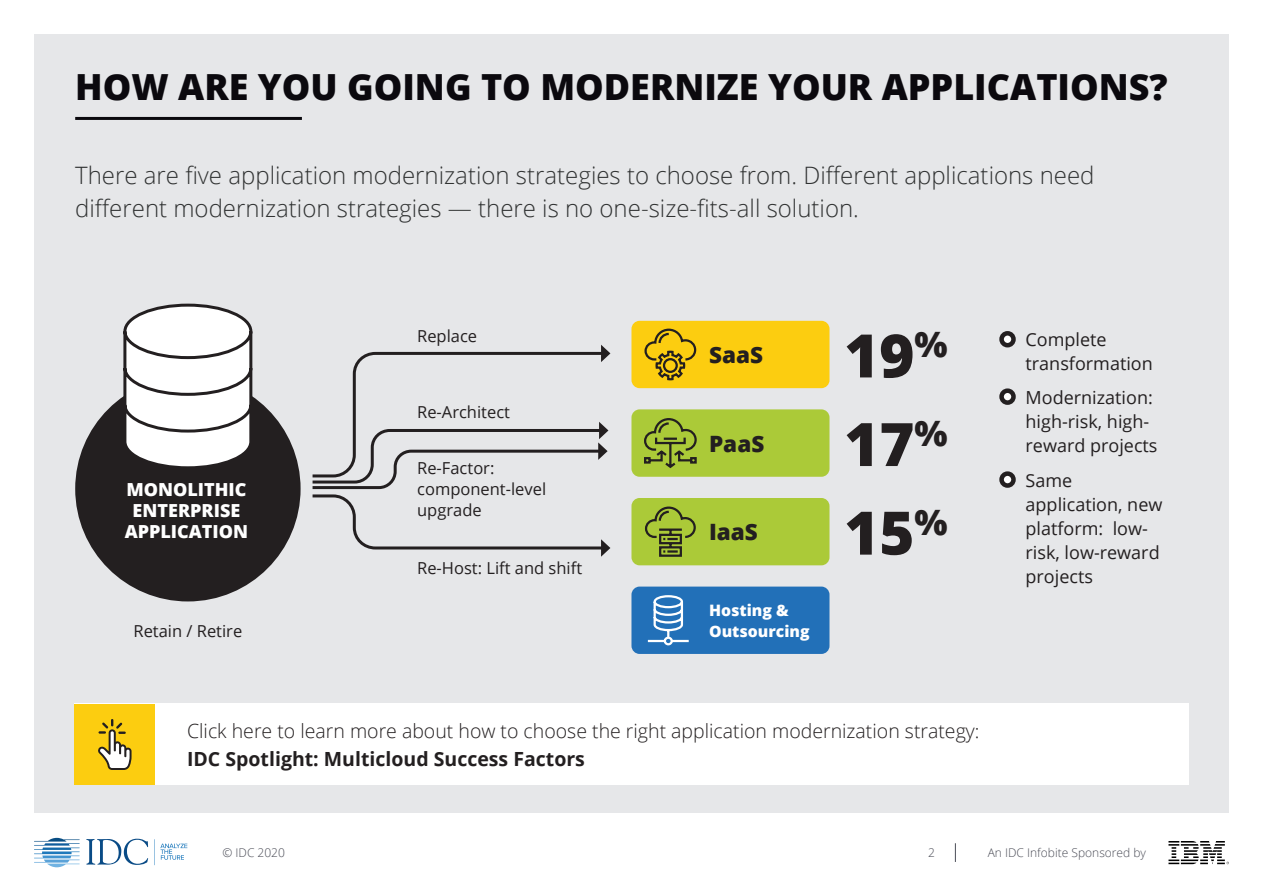
<style>
.page{position:relative;width:1263px;height:893px;background:#fff}
.page>*{position:absolute;margin:0;border:0;box-sizing:border-box;transform-origin:0 0}
.t1{font:800 60px "Open Sans";color:#231f20}
.t2{font:800 36px "Open Sans";color:#0b090e}
.t3{font:300 24px/33px "Open Sans";color:#303232}
.t4{font:800 22.5px "Open Sans";color:#231f20}
.t5{font:300 19.5px "Open Sans";color:#231f20}
.t6{font:700 19.5px "Open Sans";color:#231f20}
.t7{font:18px/24px "Open Sans";color:#231f20}
.t8{font:800 18px/21px "Open Sans";color:#fff;text-align:center}
.t9{font:16.5px/21px "Open Sans";color:#231f20}
.t10{font:800 15.75px "Open Sans";color:#fff}
.t11{font:300 12px "Open Sans";color:#4b4d57}
</style>
<div class="page">
<svg style="left:86px;top:839px;width:62px;height:26px"></svg>
<svg style="left:34px;top:838px;width:46px;height:29px"></svg>
<svg style="left:154px;top:839px;width:33px;height:26px"></svg>
<svg style="left:955px;top:843px;width:1px;height:19px"></svg>
<svg style="left:1168px;top:841px;width:61px;height:23px"></svg>
<div style="left:34px;top:34px;width:1195px;height:779px;background:#e6e7e9"></div>
<div style="left:74px;top:704px;width:1114px;height:81px;background:#fff"></div>
<div style="left:631px;top:321px;width:198px;height:67px;background:#fccd10;border-radius:8px"></div>
<div style="left:631px;top:409px;width:198px;height:68px;background:#abca38;border-radius:8px"></div>
<div style="left:631px;top:498px;width:198px;height:67px;background:#abca38;border-radius:8px"></div>
<div style="left:631px;top:587px;width:198px;height:67px;background:#2270b8;border-radius:8px"></div>
<div style="left:75px;top:376px;width:226px;height:225px;background:#231f20;border-radius:50%"></div>
<hr style="left:75px;top:117px;width:227px;height:3px;background:#0b090e">
<svg style="left:644px;top:328px;width:53px;height:53px"></svg>
<svg style="left:644px;top:418px;width:53px;height:51px"></svg>
<svg style="left:645px;top:506px;width:51px;height:51px"></svg>
<svg style="left:312px;top:345px;width:298px;height:212px"></svg>
<svg style="left:122px;top:303px;width:132px;height:164px;background:#dadada"></svg>
<svg style="left:647px;top:595px;width:42px;height:51px"></svg>
<svg style="left:1001px;top:333px;width:12px;height:12px"></svg>
<div style="left:999px;top:331px;width:17px;height:16px;border:4px solid #231f20;border-radius:50%"></div>
<svg style="left:1001px;top:391px;width:12px;height:12px"></svg>
<div style="left:999px;top:388px;width:17px;height:17px;border:4px solid #231f20;border-radius:50%"></div>
<svg style="left:1001px;top:474px;width:12px;height:11px"></svg>
<div style="left:999px;top:471px;width:17px;height:17px;border:4px solid #231f20;border-radius:50%"></div>
<div style="left:74px;top:704px;width:81px;height:81px;background:#fccd10"></div>
<svg style="left:98px;top:719px;width:34px;height:51px"></svg>
<p class="t2" style="left:75px;top:59px;width:1094px">HOW ARE YOU GOING TO MODERNIZE YOUR APPLICATIONS?</p>
<p class="t3" style="left:75px;top:158px;width:1021px">There are five application modernization strategies to choose from. Different applications need different modernization strategies — there is no one-size-fits-all solution.</p>
<p class="t8" style="left:125px;top:478px;width:125px">MONOLITHIC<br>ENTERPRISE<br>APPLICATION</p>
<p class="t9" style="left:417px;top:325px;width:62px">Replace</p>
<p class="t9" style="left:417px;top:402px;width:94px">Re-Architect</p>
<p class="t9" style="left:417px;top:457px;width:79px">Re-Factor:</p>
<p class="t9" style="left:417px;top:478px;width:131px">component-level upgrade</p>
<p class="t9" style="left:417px;top:557px;width:167px">Re-Host: Lift and shift</p>
<p class="t4" style="left:709px;top:338px;width:55px">SaaS</p>
<p class="t4" style="left:709px;top:426px;width:57px">PaaS</p>
<p class="t4" style="left:709px;top:515px;width:50px">IaaS</p>
<p class="t10" style="left:709px;top:598px;width:81px">Hosting &amp;</p>
<p class="t9" style="left:133px;top:620px;width:110px">Retain / Retire</p>
<p class="t10" style="left:709px;top:619px;width:102px">Outsourcing</p>
<p class="t1" style="left:844px;top:310px;width:105px">19<sup>%</sup></p>
<p class="t1" style="left:844px;top:399px;width:105px">17<sup>%</sup></p>
<p class="t1" style="left:844px;top:487px;width:105px">15<sup>%</sup></p>
<p class="t7" style="left:1025px;top:327px;width:129px;text-indent:-21px">• Complete transformation</p>
<p class="t7" style="left:1025px;top:385px;width:133px;text-indent:-21px">• Modernization: high-risk, high&shy;reward projects</p>
<p class="t7" style="left:1025px;top:468px;width:138px;text-indent:-21px">• Same application, new platform: low&shy;risk, low-reward projects</p>
<p class="t5" style="left:187px;top:717px;width:794px">Click here to learn more about how to choose the right application modernization strategy:</p>
<p class="t6" style="left:187px;top:745px;width:399px">IDC Spotlight: Multicloud Success Factors</p>
<p class="t11" style="left:222px;top:844px;width:64px">© IDC 2020</p>
<p class="t11" style="left:928px;top:844px;width:8px">2</p>
<p class="t11" style="left:988px;top:844px;width:160px">An IDC Infobite Sponsored by</p>
</div>
